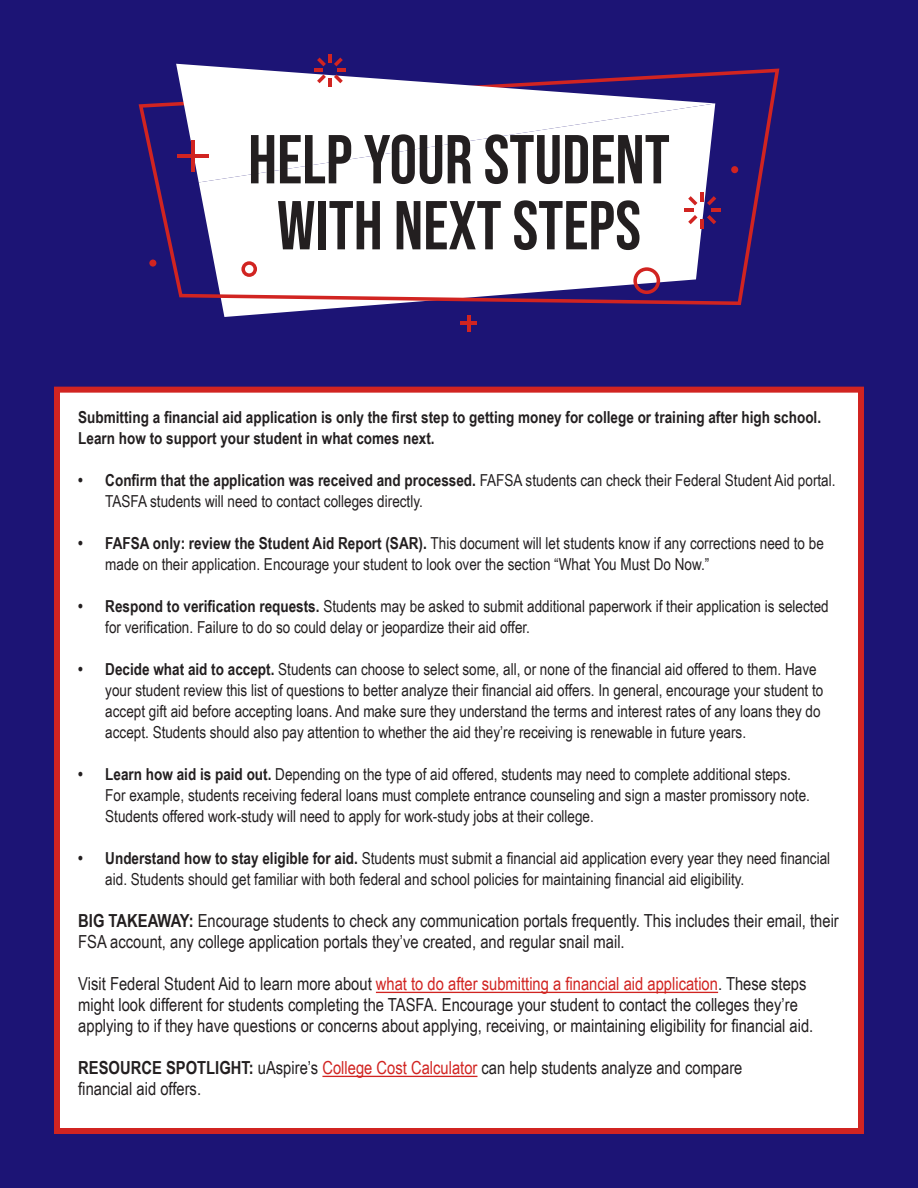
<style>
.page{position:relative;width:918px;height:1188px;background:#1c1475}
.page>*{position:absolute;margin:0;border:0;box-sizing:border-box;transform-origin:0 0}
.t1{font:69px "Bebas Neue";color:#231f20}
.t2{font:18px/21px "Arial Narrow";color:#231f20}
.t3{font:16.5px/21px "Arial Narrow";color:#231f20}
.t4{font:700 16.5px/21px "Arial Narrow";color:#231f20}
.s1{font-weight:700}
.s2{color:#d12421}
</style>
<div class="page">
<svg style="left:199px;top:305px;width:516px;height:12px;background:#3d3689"></svg>
<svg style="left:139px;top:69px;width:640px;height:236px"></svg>
<svg style="left:176px;top:64px;width:539px;height:118px"></svg>
<div style="left:149px;top:260px;width:7px;height:7px;background:#d12421;border-radius:50%"></div>
<div style="left:731px;top:166px;width:7px;height:7px;background:#d12421;border-radius:50%"></div>
<hr style="left:467px;top:315px;width:4px;height:17px;background:#d12421">
<hr style="left:460px;top:322px;width:17px;height:3px;background:#d12421">
<hr style="left:191px;top:140px;width:4px;height:31px;background:#d12421">
<hr style="left:177px;top:154px;width:32px;height:4px;background:#d12421">
<svg style="left:633px;top:267px;width:27px;height:27px"></svg>
<svg style="left:241px;top:261px;width:16px;height:16px"></svg>
<svg style="left:314px;top:54px;width:32px;height:33px"></svg>
<hr style="left:700px;top:192px;width:4px;height:10px;background:#d12421">
<hr style="left:684px;top:208px;width:10px;height:4px;background:#d12421">
<svg style="left:688px;top:196px;width:32px;height:32px"></svg>
<div style="left:54px;top:387px;width:810px;height:747px;background:#fff;border:6px solid #d12421"></div>
<hr style="left:376px;top:992px;width:342px;height:1px;background:#d12421">
<hr style="left:322px;top:1076px;width:155px;height:1px;background:#d12421">
<p class="t1" style="left:248px;top:120px;width:423px">HELP YOUR STUDENT</p>
<p class="t1" style="left:277px;top:186px;width:366px">WITH NEXT STEPS</p>
<p class="t4" style="left:78px;top:406px;width:744px">Submitting a financial aid application is only the first step to getting money for college or training after high school.<br>Learn how to support your student in what comes next.</p>
<p class="t3" style="left:105px;top:470px;width:732px;text-indent:-27px"><span class="s1">• Confirm that the application was received and processed.</span> FAFSA students can check their Federal Student Aid portal.<br>TASFA students will need to contact colleges directly.</p>
<p class="t3" style="left:105px;top:533px;width:720px;text-indent:-27px"><span class="s1">• FAFSA only: review the Student Aid Report (SAR).</span> This document will let students know if any corrections need to be made on their application. Encourage your student to look over the section “What You Must Do Now.”</p>
<p class="t3" style="left:105px;top:596px;width:725px;text-indent:-27px"><span class="s1">• Respond to verification requests.</span> Students may be asked to submit additional paperwork if their application is selected for verification. Failure to do so could delay or jeopardize their aid offer.</p>
<p class="t3" style="left:105px;top:659px;width:720px;text-indent:-27px"><span class="s1">• Decide what aid to accept.</span> Students can choose to select some, all, or none of the financial aid offered to them. Have your student review this list of questions to better analyze their financial aid offers. In general, encourage your student to accept gift aid before accepting loans. And make sure they understand the terms and interest rates of any loans they do accept. Students should also pay attention to whether the aid they’re receiving is renewable in future years.</p>
<p class="t3" style="left:105px;top:764px;width:706px;text-indent:-27px"><span class="s1">• Learn how aid is paid out.</span> Depending on the type of aid offered, students may need to complete additional steps.<br>For example, students receiving federal loans must complete entrance counseling and sign a master promissory note.<br>Students offered work-study will need to apply for work-study jobs at their college.</p>
<p class="t3" style="left:105px;top:848px;width:726px;text-indent:-27px"><span class="s1">• Understand how to stay eligible for aid.</span> Students must submit a financial aid application every year they need financial aid. Students should get familiar with both federal and school policies for maintaining financial aid eligibility.</p>
<p class="t2" style="left:78px;top:910px;width:762px"><span class="s1">BIG TAKEAWAY:</span> Encourage students to check any communication portals frequently. This includes their email, their<br>FSA account, any college application portals they’ve created, and regular snail mail.</p>
<p class="t2" style="left:78px;top:973px;width:737px">Visit Federal Student Aid to learn more about <span class="s2">what to do after submitting a financial aid application</span>. These steps might look different for students completing the TASFA. Encourage your student to contact the colleges they’re applying to if they have questions or concerns about applying, receiving, or maintaining eligibility for financial aid.</p>
<p class="t2" style="left:78px;top:1057px;width:666px"><span class="s1">RESOURCE SPOTLIGHT:</span> uAspire’s <span class="s2">College Cost Calculator</span> can help students analyze and compare</p>
<p class="t2" style="left:78px;top:1078px;width:124px">financial aid offers.</p>
</div>
